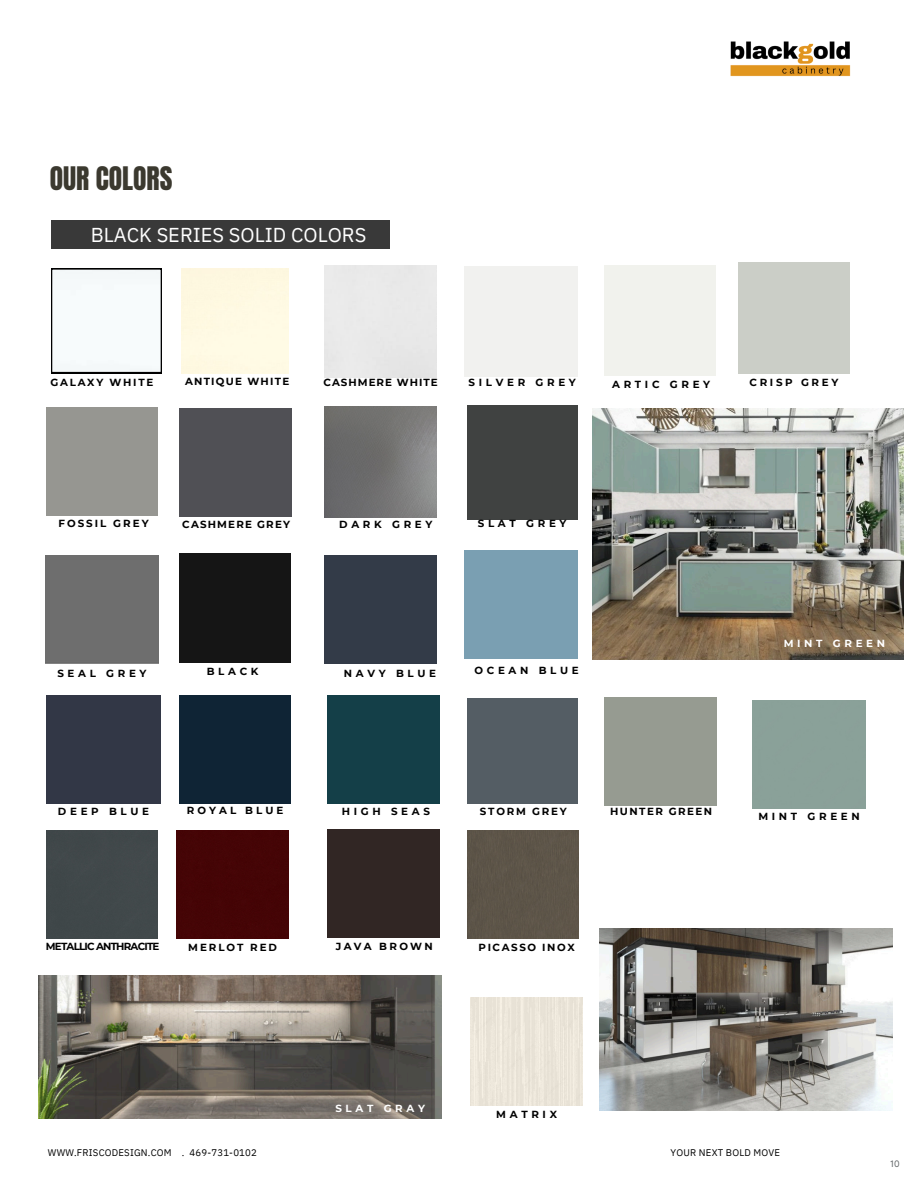
<style>
.page{position:relative;width:918px;height:1188px;background:#fff}
.page>*{position:absolute;margin:0;border:0;box-sizing:border-box;transform-origin:0 0}
.t1{font:27.6px "Anton";color:#3b392f}
.t2{font:20.1px "IBM Plex Sans";color:#fff}
.t3{font:700 10.2px "Montserrat";letter-spacing:.36em;color:#000}
.t4{font:700 10.2px "Montserrat";letter-spacing:.195em;color:#000}
.t5{font:700 10.2px "Montserrat";letter-spacing:-.075em;color:#000}
.t6{font:700 10.2px "Montserrat";letter-spacing:.36em;color:#fff}
.t7{font:700 10.2px "Montserrat";letter-spacing:.1em;color:#000}
.t8{font:700 10.2px "Montserrat";letter-spacing:.115em;color:#000}
.t9{font:700 10.2px "Montserrat";letter-spacing:.12em;color:#000}
.t10{font:700 10.2px "Montserrat";letter-spacing:.165em;color:#000}
.t11{font:700 10.2px "Montserrat";letter-spacing:.145em;color:#000}
.t12{font:700 10.2px "Montserrat";letter-spacing:.155em;color:#000}
.t13{font:700 10.2px "Montserrat";letter-spacing:.26em;color:#000}
.t14{font:700 10.2px "Montserrat";letter-spacing:.295em;color:#000}
.t15{font:700 10.2px "Montserrat";letter-spacing:.17em;color:#000}
.t16{font:700 10.2px "Montserrat";letter-spacing:.225em;color:#000}
.t17{font:9.6px "IBM Plex Sans";letter-spacing:.02em;color:#000}
.t18{font:9px "Inter";color:#616567}
</style>
<div class="page">
<div style="left:47px;top:696px;width:114px;height:108px;background:#323746"></div>
<div style="left:180px;top:553px;width:111px;height:110px;background:#151515"></div>
<img style="left:325px;top:407px;width:111px;height:111px">
<div style="left:328px;top:696px;width:111px;height:108px;background:#143f48"></div>
<div style="left:325px;top:555px;width:111px;height:108px;background:#333b48"></div>
<div style="left:467px;top:406px;width:110px;height:113px;background:#404241"></div>
<div style="left:180px;top:408px;width:111px;height:108px;background:#505055"></div>
<div style="left:179px;top:696px;width:112px;height:108px;background:#0f2435"></div>
<img style="left:592px;top:408px;width:312px;height:251px">
<div style="left:46px;top:831px;width:111px;height:108px;background:#40484a"></div>
<div style="left:467px;top:698px;width:110px;height:105px;background:#545d64"></div>
<div style="left:177px;top:831px;width:111px;height:108px;background:#450406"></div>
<div style="left:328px;top:829px;width:111px;height:108px;background:#312624"></div>
<div style="left:467px;top:831px;width:112px;height:108px;background:#5d5548"></div>
<img style="left:600px;top:929px;width:292px;height:181px">
<img style="left:39px;top:976px;width:402px;height:143px">
<div style="left:51px;top:220px;width:339px;height:29px;background:#393939"></div>
<img style="left:471px;top:997px;width:111px;height:108px">
<svg style="left:51px;top:269px;width:110px;height:104px"></svg>
<img style="left:730px;top:41px;width:121px;height:36px">
<p class="t1" style="left:50px;top:158px;width:124px">OUR COLORS</p>
<h3 class="t2" style="left:91px;top:221px;width:277px">BLACK SERIES SOLID COLORS</h3>
<h3 class="t9" style="left:185px;top:375px;width:106px">ANTIQUE WHITE</h3>
<p class="t10" style="left:51px;top:376px;width:104px">GALAXY WHITE</p>
<p class="t7" style="left:324px;top:376px;width:116px">CASHMERE WHITE</p>
<h3 class="t3" style="left:469px;top:376px;width:109px">SILVER GREY</h3>
<h3 class="t3" style="left:612px;top:378px;width:100px">ARTIC GREY</h3>
<h3 class="t13" style="left:750px;top:376px;width:90px">CRISP GREY</h3>
<p class="t4" style="left:58px;top:517px;width:92px">FOSSIL GREY</p>
<p class="t8" style="left:182px;top:518px;width:109px">CASHMERE GREY</p>
<h3 class="t3" style="left:339px;top:518px;width:95px">DARK GREY</h3>
<h3 class="t3" style="left:478px;top:517px;width:90px">SLAT GREY</h3>
<p class="t3" style="left:57px;top:667px;width:91px">SEAL GREY</p>
<p class="t4" style="left:207px;top:665px;width:53px">BLACK</p>
<p class="t3" style="left:344px;top:667px;width:94px">NAVY BLUE</p>
<h3 class="t3" style="left:474px;top:664px;width:106px">OCEAN BLUE</h3>
<h3 class="t6" style="left:784px;top:637px;width:103px">MINT GREEN</h3>
<h3 class="t3" style="left:58px;top:805px;width:93px">DEEP BLUE</h3>
<h3 class="t14" style="left:187px;top:804px;width:98px">ROYAL BLUE</h3>
<p class="t3" style="left:342px;top:805px;width:90px">HIGH SEAS</p>
<h3 class="t15" style="left:480px;top:805px;width:88px">STORM GREY</h3>
<p class="t11" style="left:610px;top:805px;width:104px">HUNTER GREEN</p>
<p class="t3" style="left:758px;top:810px;width:103px">MINT GREEN</p>
<p class="t5" style="left:46px;top:940px;width:115px">METALLIC ANTHRACITE</p>
<p class="t4" style="left:188px;top:941px;width:90px">MERLOT RED</p>
<h3 class="t16" style="left:336px;top:940px;width:99px">JAVA BROWN</h3>
<p class="t12" style="left:479px;top:941px;width:98px">PICASSO INOX</p>
<h3 class="t6" style="left:335px;top:1102px;width:91px">SLAT GRAY</h3>
<p class="t4" style="left:496px;top:1108px;width:62px">MATRIX</p>
<p class="t17" style="left:48px;top:1146px;width:211px">WWW.FRISCODESIGN.COM . 469-731-0102</p>
<p class="t17" style="left:671px;top:1146px;width:111px">YOUR NEXT BOLD MOVE</p>
<p class="t18" style="left:890px;top:1158px;width:11px">10</p>
</div>
